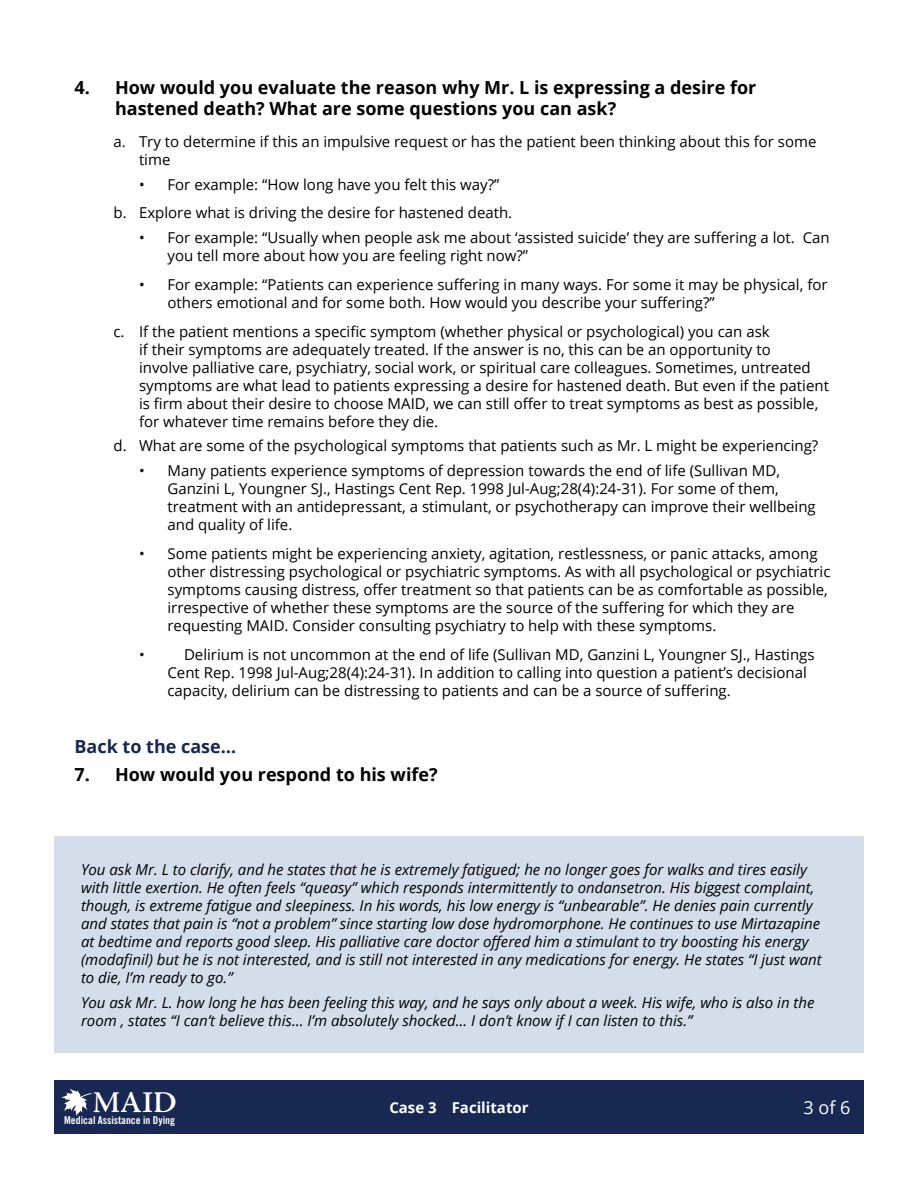
<style>
.page{position:relative;width:918px;height:1188px;background:#fff}
.page>*{position:absolute;margin:0;border:0;box-sizing:border-box;transform-origin:0 0}
.t1{font:600 30.45px "Adobe Jenson Pro";color:#fff}
.t2{font:700 18px/21.6px "Open Sans";color:#000}
.t3{font:700 18px "Open Sans";color:#182852}
.t4{font:18px "Open Sans";color:#fff}
.t5{font:15px/18px "Open Sans";color:#000}
.t6{font:italic 15px/18px "Open Sans";color:#000}
.t7{font:700 15px "Open Sans";color:#fff}
.t8{font:10.8px "Trade Gothic LT Std Bd Cn 20";color:#fff}
</style>
<div class="page">
<div style="left:54px;top:1080px;width:810px;height:54px;background:#182852"></div>
<svg style="left:61px;top:1088px;width:31px;height:28px"></svg>
<div style="left:54px;top:837px;width:810px;height:216px;background:#d4deeb"></div>
<p class="t2" style="left:115px;top:76px;width:643px;text-indent:-40px">4. How would you evaluate the reason why Mr. L is expressing a desire for hastened death? What are some questions you can ask?</p>
<p class="t5" style="left:139px;top:132px;width:679px;text-indent:-26px">a. Try to determine if this an impulsive request or has the patient been thinking about this for some time</p>
<p class="t5" style="left:114px;top:169px;width:400px;line-height:28.8px;text-indent:26px">• For example: “How long have you felt this way?” b. Explore what is driving the desire for hastened death.</p>
<p class="t5" style="left:168px;top:228px;width:664px;text-indent:-28px">• For example: “Usually when people ask me about ‘assisted suicide’ they are suffering a lot. Can you tell more about how you are feeling right now?”</p>
<p class="t5" style="left:168px;top:275px;width:662px;text-indent:-28px">• For example: “Patients can experience suffering in many ways. For some it may be physical, for others emotional and for some both. How would you describe your suffering?”</p>
<p class="t5" style="left:139px;top:322px;width:691px;text-indent:-26px">c. If the patient mentions a specific symptom (whether physical or psychological) you can ask<br>if their symptoms are adequately treated. If the answer is no, this can be an opportunity to<br>involve palliative care, psychiatry, social work, or spiritual care colleagues. Sometimes, untreated symptoms are what lead to patients expressing a desire for hastened death. But even if the patient is firm about their desire to choose MAID, we can still offer to treat symptoms as best as possible, for whatever time remains before they die.</p>
<p class="t5" style="left:114px;top:437px;width:706px">d. What are some of the psychological symptoms that patients such as Mr. L might be experiencing?</p>
<p class="t5" style="left:168px;top:461px;width:650px;text-indent:-28px">• Many patients experience symptoms of depression towards the end of life (Sullivan MD, Ganzini L, Youngner SJ., Hastings Cent Rep. 1998 Jul-Aug;28(4):24-31). For some of them, treatment with an antidepressant, a stimulant, or psychotherapy can improve their wellbeing and quality of life.</p>
<p class="t5" style="left:168px;top:544px;width:665px;text-indent:-28px">• Some patients might be experiencing anxiety, agitation, restlessness, or panic attacks, among other distressing psychological or psychiatric symptoms. As with all psychological or psychiatric symptoms causing distress, offer treatment so that patients can be as comfortable as possible, irrespective of whether these symptoms are the source of the suffering for which they are requesting MAID. Consider consulting psychiatry to help with these symptoms.</p>
<p class="t5" style="left:139px;top:645px;width:7px">•</p>
<p class="t5" style="left:168px;top:645px;width:649px;text-indent:16px">Delirium is not uncommon at the end of life (Sullivan MD, Ganzini L, Youngner SJ., Hastings<br>Cent Rep. 1998 Jul-Aug;28(4):24-31). In addition to calling into question a patient’s decisional capacity, delirium can be distressing to patients and can be a source of suffering.</p>
<p class="t3" style="left:75px;top:734px;width:163px">Back to the case…</p>
<p class="t2" style="left:75px;top:764px;width:365px">7. How would you respond to his wife?</p>
<p class="t6" style="left:81px;top:860px;width:742px">You ask Mr. L to clarify, and he states that he is extremely fatigued; he no longer goes for walks and tires easily with little exertion. He often feels “queasy” which responds intermittently to ondansetron. His biggest complaint, though, is extreme fatigue and sleepiness. In his words, his low energy is “unbearable”. He denies pain currently and states that pain is “not a problem” since starting low dose hydromorphone. He continues to use Mirtazapine at bedtime and reports good sleep. His palliative care doctor offered him a stimulant to try boosting his energy (modafinil) but he is not interested, and is still not interested in any medications for energy. He states “I just want to die, I’m ready to go.”</p>
<p class="t6" style="left:81px;top:993px;width:735px">You ask Mr. L. how long he has been feeling this way, and he says only about a week. His wife, who is also in the room , states “I can’t believe this… I’m absolutely shocked… I don’t know if I can listen to this.”</p>
<h1 class="t1" style="left:93px;top:1086px;width:86px">MAID</h1>
<p class="t7" style="left:389px;top:1097px;width:141px">Case 3 Facilitator</p>
<p class="t4" style="left:804px;top:1095px;width:48px">3of6</p>
<p class="t8" style="left:64px;top:1114px;width:112px">Medical Assistance in Dying</p>
</div>
